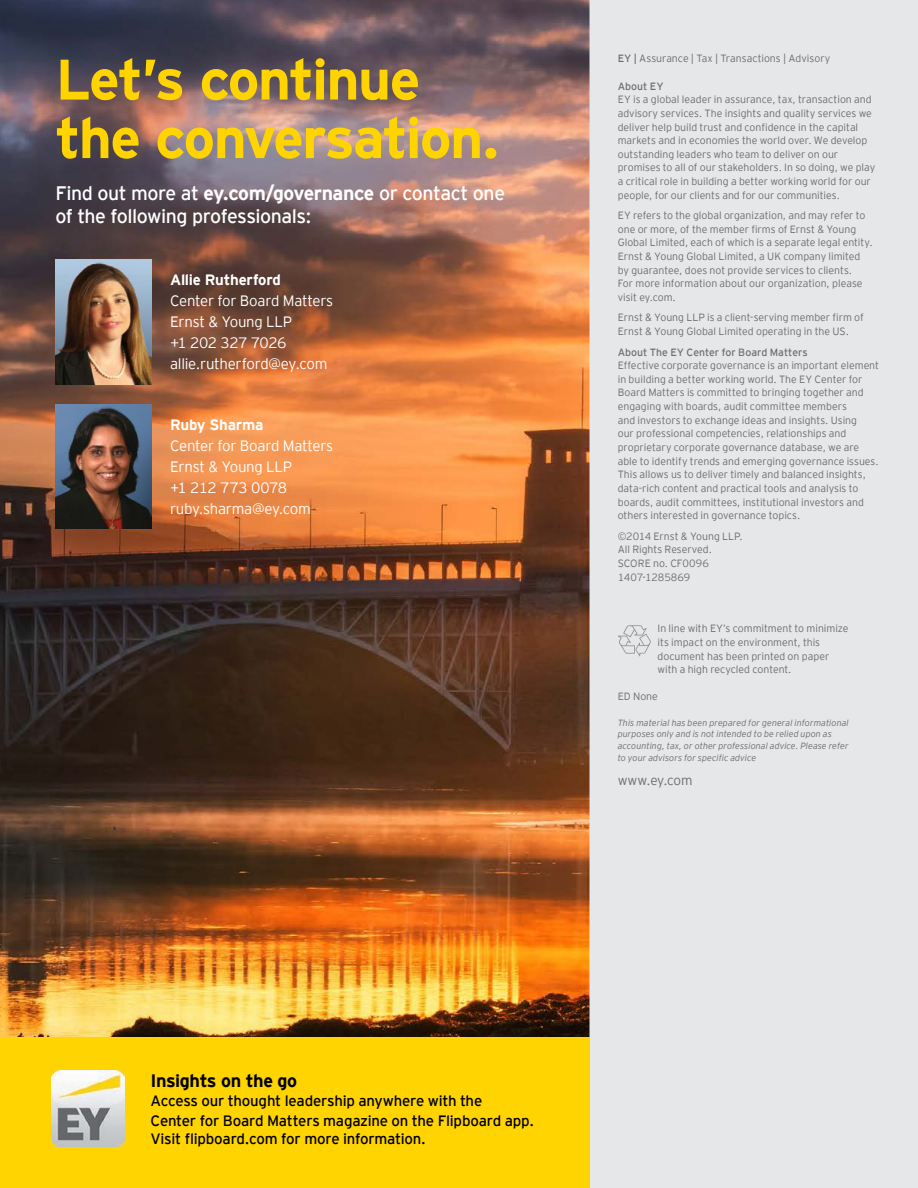
<style>
.page{position:relative;width:918px;height:1188px;background:#fff}
.page>*{position:absolute;margin:0;border:0;box-sizing:border-box;transform-origin:0 0}
.t1{font:700 57px/58.5px "EY Interstate";letter-spacing:-.035em;color:#ffd400}
.t2{font:19.5px/23.4px "EY Interstate";letter-spacing:-.025em;color:#fff}
.t3{font:700 18px "EY Interstate";letter-spacing:-.025em;color:#000}
.t4{font:300 15px/21px "EY Interstate";letter-spacing:-.02em;color:#fff}
.t5{font:15px/19.5px "EY Interstate";letter-spacing:-.015em;color:#000}
.t6{font:700 15px "EY Interstate";letter-spacing:-.015em;color:#fff}
.t7{font:300 13.5px "EY Interstate";letter-spacing:-.01em;color:#6d6e71}
.t8{font:300 10.5px/13.6px "EY Interstate";color:#6d6e71}
.t9{font:10.5px "EY Interstate";color:#6d6e71}
.t10{font:italic 300 9px/11.7px "EY Interstate";color:#6d6e71}
.s1{font-weight:700}
.s2{font-weight:400}
</style>
<div class="page">
<div style="left:562px;top:0;width:356px;height:1188px;background:#e6e7e8"></div>
<svg style="left:618px;top:625px;width:33px;height:31px"></svg>
<img style="left:0;top:0;width:590px;height:1037px">
<div style="left:0;top:1037px;width:590px;height:151px;background:#ffd400"></div>
<img style="left:56px;top:260px;width:96px;height:124px">
<img style="left:56px;top:405px;width:96px;height:124px">
<img style="left:51px;top:1071px;width:73px;height:76px">
<h1 class="t1" style="left:56px;top:47px;width:446px">Let’s continue the conversation.</h1>
<h2 class="t2" style="left:56px;top:180px;width:451px">Find out more at <span class="s1">ey.com/governance</span> or contact one of the following professionals:</h2>
<h3 class="t6" style="left:170px;top:269px;width:112px">Allie Rutherford</h3>
<h3 class="t4" style="left:170px;top:290px;width:165px">Center for Board Matters<br>Ernst &amp; Young LLP<br>+1 202 327 7026 allie.rutherford@ey.com</h3>
<h3 class="t6" style="left:170px;top:414px;width:95px">Ruby Sharma</h3>
<h3 class="t4" style="left:170px;top:434px;width:165px">Center for Board Matters<br>Ernst &amp; Young LLP<br>+1 212 773 0078 ruby.sharma@ey.com</h3>
<p class="t8" style="left:618px;top:51px;width:214px"><span class="s2">EY |</span> Assurance | Tax | Transactions | Advisory</p>
<p class="t9" style="left:618px;top:78px;width:47px">About EY</p>
<p class="t8" style="left:618px;top:92px;width:259px">EY is a global leader in assurance, tax, transaction and advisory services. The insights and quality services we deliver help build trust and confidence in the capital markets and in economies the world over. We develop outstanding leaders who team to deliver on our promises to all of our stakeholders. In so doing, we play a critical role in building a better working world for our people, for our clients and for our communities.</p>
<p class="t8" style="left:618px;top:208px;width:256px">EY refers to the global organization, and may refer to one or more, of the member firms of Ernst &amp; Young Global Limited, each of which is a separate legal entity.<br>Ernst &amp; Young Global Limited, a UK company limited by guarantee, does not provide services to clients.<br>For more information about our organization, please visit ey.com.</p>
<p class="t8" style="left:618px;top:310px;width:248px">Ernst &amp; Young LLP is a client-serving member firm of<br>Ernst &amp; Young Global Limited operating in the US.</p>
<p class="t9" style="left:618px;top:344px;width:191px">About The EY Center for Board Matters</p>
<p class="t8" style="left:618px;top:358px;width:263px">Effective corporate governance is an important element in building a better working world. The EY Center for Board Matters is committed to bringing together and engaging with boards, audit committee members<br>and investors to exchange ideas and insights. Using<br>our professional competencies, relationships and proprietary corporate governance database, we are able to identify trends and emerging governance issues.<br>This allows us to deliver timely and balanced insights, data-rich content and practical tools and analysis to boards, audit committees, institutional investors and others interested in governance topics.</p>
<p class="t8" style="left:618px;top:529px;width:127px">©2014 Ernst &amp; Young LLP.<br>All Rights Reserved.<br>SCORE no. CF0096<br>1407-1285869</p>
<p class="t8" style="left:658px;top:621px;width:193px">In line with EY’s commitment to minimize its impact on the environment, this document has been printed on paper with a high recycled content.</p>
<p class="t8" style="left:618px;top:689px;width:42px">ED None</p>
<p class="t10" style="left:618px;top:716px;width:233px">This material has been prepared for general informational purposes only and is not intended to be relied upon as accounting, tax, or other professional advice. Please refer to your advisors for specific advice</p>
<p class="t7" style="left:618px;top:771px;width:76px">www.ey.com</p>
<h3 class="t3" style="left:151px;top:1067px;width:148px">Insights on the go</h3>
<h3 class="t5" style="left:151px;top:1090px;width:385px">Access our thought leadership anywhere with the<br>Center for Board Matters magazine on the Flipboard app.</h3>
<h3 class="t5" style="left:151px;top:1128px;width:277px">Visit flipboard.com for more information.</h3>
</div>
